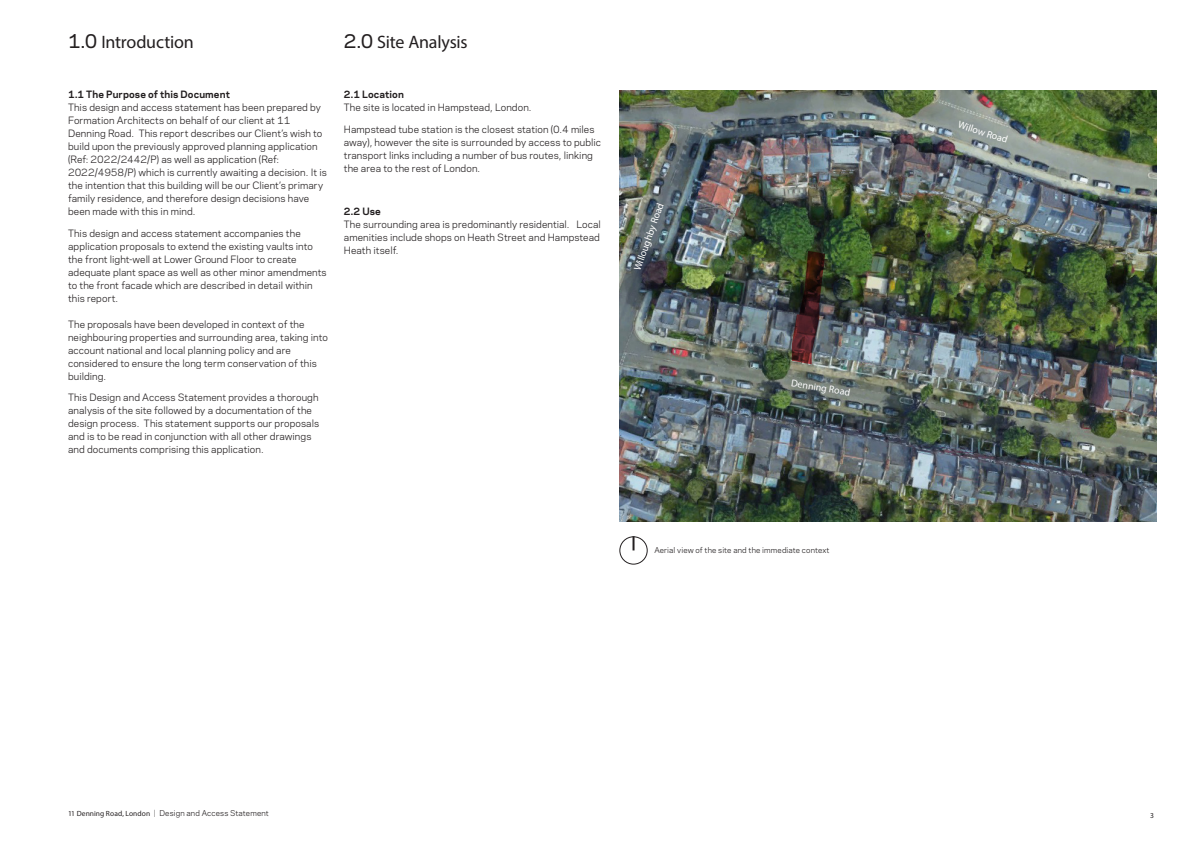
<style>
.page{position:relative;width:1191px;height:842px;background:#fff}
.page>*{position:absolute;margin:0;border:0;box-sizing:border-box;transform-origin:0 0}
._5__Chapter_heading{font:18px "Myriad Pro";letter-spacing:-.01em;color:#231f20}
._17__Annotations_large_-_white{font:10px "Myriad Pro";color:#fff}
._7__Flow_text{font:9.5px/13px "Polaris";letter-spacing:.01em;color:#231f20}
._7__Flow_text-2{font:700 9.5px "Polaris";letter-spacing:.01em;color:#231f20}
._9__Caption{font:7.5px "Polaris";letter-spacing:.015em;color:#231f20}
.t1{font:7.5px "Myriad Pro";color:#231f20}
.s1{font-family:"Polaris";font-weight:500}
.s2{font-family:"Myriad Pro"}
.s3{font-weight:300}
</style>
<div class="page">
<div style="left:619px;top:536px;width:28px;height:28px;border:1px solid #231f20;border-radius:50%"></div>
<svg style="left:632px;top:536px;width:2px;height:14px"></svg>
<img style="left:619px;top:91px;width:538px;height:431px">
<img style="left:792px;top:251px;width:33px;height:113px">
<p class="_5__Chapter_heading" style="left:68px;top:30px;width:127px"><span class="s1">1.0</span> Introduction</p>
<p class="_7__Flow_text-2" style="left:68px;top:87px;width:163px">1.1 The Purpose of this Document</p>
<p class="_7__Flow_text" style="left:68px;top:101px;width:260px">This design and access statement has been prepared by Formation Architects on behalf of our client at 11<br>Denning Road. This report describes our Client’s wish to build upon the previously approved planning application (Ref: 2022/2442/P) as well as application (Ref:<br>2022/4958/P) which is currently awaiting a decision. It is the intention that this building will be our Client’s primary family residence, and therefore design decisions have been made with this in mind.</p>
<p class="_7__Flow_text" style="left:68px;top:226px;width:260px">This design and access statement accompanies the application proposals to extend the existing vaults into the front light-well at Lower Ground Floor to create adequate plant space as well as other minor amendments to the front facade which are described in detail within this report.</p>
<p class="_7__Flow_text" style="left:68px;top:317px;width:261px">The proposals have been developed in context of the neighbouring properties and surrounding area, taking into account national and local planning policy and are considered to ensure the long term conservation of this building.</p>
<p class="_7__Flow_text" style="left:68px;top:391px;width:252px">This Design and Access Statement provides a thorough analysis of the site followed by a documentation of the design process. This statement supports our proposals and is to be read in conjunction with all other drawings and documents comprising this application.</p>
<p class="_5__Chapter_heading" style="left:344px;top:30px;width:125px"><span class="s1">2.0</span> Site Analysis</p>
<p class="_7__Flow_text-2" style="left:344px;top:87px;width:62px">2.1 Location</p>
<p class="_7__Flow_text" style="left:344px;top:101px;width:189px">The site is located in Hampstead, London.</p>
<p class="_7__Flow_text" style="left:344px;top:122px;width:259px">Hampstead tube station is the closest station (0.4 miles away), however the site is surrounded by access to public transport links including a number of bus routes, linking the area to the rest of London.</p>
<p class="_7__Flow_text-2" style="left:344px;top:204px;width:39px">2.2 Use</p>
<p class="_7__Flow_text" style="left:344px;top:217px;width:258px;text-align:justify">The surrounding area is predominantly residential. Local amenities include shops on Heath Street and Hampstead Heath itself.</p>
<p class="_17__Annotations_large_-_white" style="left:631px;top:268px;width:73px;rotate:-70deg">Willoughby Road</p>
<p class="_17__Annotations_large_-_white" style="left:792px;top:376px;width:61px;rotate:10deg">Denning Road</p>
<p class="_9__Caption" style="left:654px;top:545px;width:177px">Aerial view of the site and the immediate context</p>
<p class="_17__Annotations_large_-_white" style="left:960px;top:118px;width:53px;rotate:18deg">Willow Road</p>
<p class="_9__Caption" style="left:68px;top:807px;width:202px"><span class="s2">11 Denning Road, London</span> <span class="s3">|</span> Design and Access Statement</p>
<p class="t1" style="left:1150px;top:811px;width:5px">3</p>
</div>
